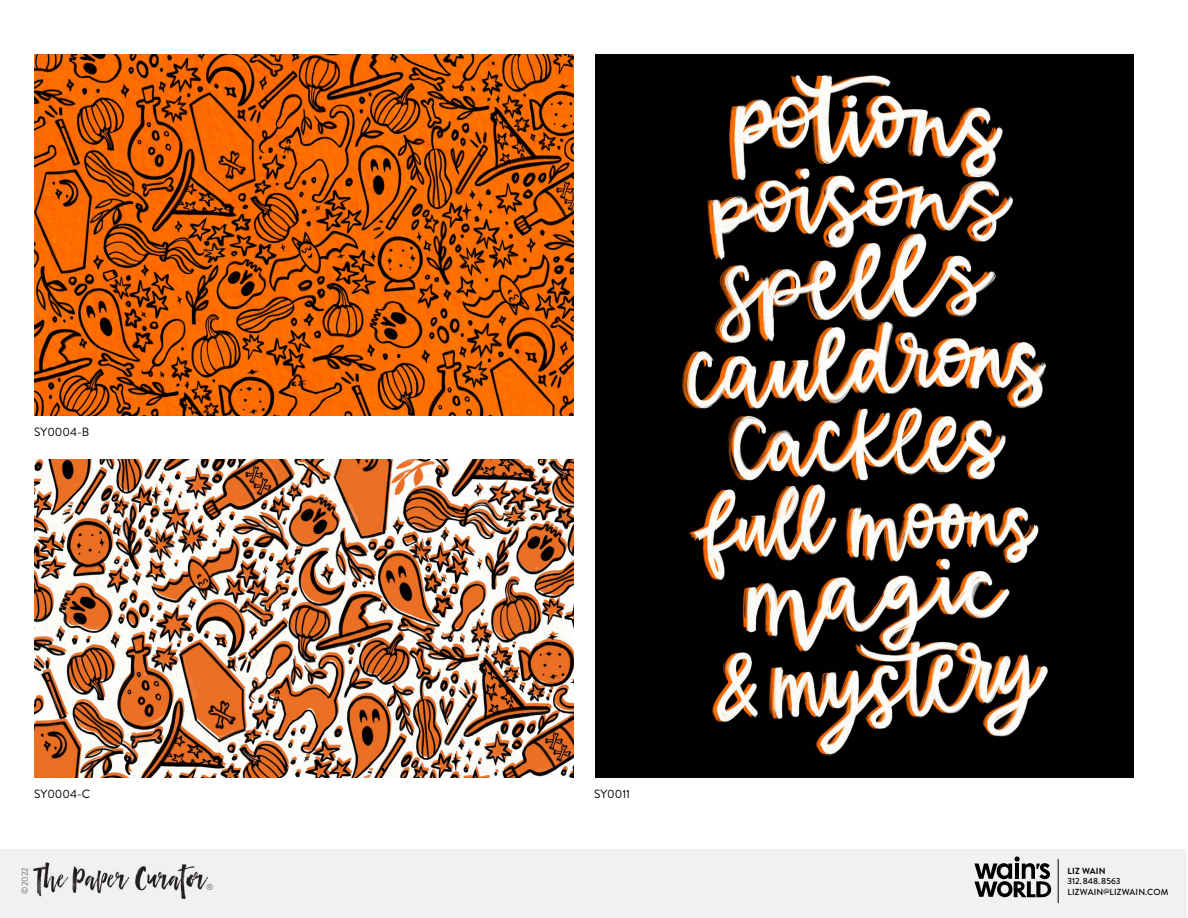
<style>
.page{position:relative;width:1188px;height:918px;background:#fff}
.page>*{position:absolute;margin:0;border:0;box-sizing:border-box;transform-origin:0 0}
.t1{font:12px "Brandon Grotesque";color:#000}
.t2{font:500 8.85px "Brandon Grotesque";letter-spacing:.02em;color:#000}
.t3{font:500 8.85px "Brandon Grotesque";color:#000}
.t4{font:700 8.85px "Brandon Grotesque";letter-spacing:.02em;color:#000}
.t5{font:8.7px "Brandon Grotesque";color:#6d6e71}
</style>
<div class="page">
<div style="left:1px;top:850px;width:1186px;height:68px;background:#f1f1f2"></div>
<hr style="left:1058px;top:859px;width:1px;height:44px;background:#000">
<svg style="left:974px;top:856px;width:77px;height:41px"></svg>
<img style="left:33px;top:862px;width:175px;height:38px">
<img style="left:34px;top:54px;width:539px;height:362px">
<img style="left:595px;top:54px;width:539px;height:724px">
<img style="left:34px;top:459px;width:539px;height:319px">
<p class="t1" style="left:34px;top:424px;width:57px">SY0004-B</p>
<p class="t1" style="left:34px;top:786px;width:58px">SY0004-C</p>
<p class="t5" style="left:19px;top:894px;width:28px;rotate:-90deg">©2022</p>
<p class="t5" style="left:206px;top:881px;width:9px">®</p>
<p class="t1" style="left:594px;top:786px;width:38px">SY0011</p>
<p class="t4" style="left:1068px;top:865px;width:40px">LIZ WAIN</p>
<p class="t3" style="left:1068px;top:875px;width:54px">312. 848. 8563</p>
<p class="t2" style="left:1068px;top:886px;width:102px">LIZWAIN<sup>@</sup>LIZWAIN.COM</p>
</div>
